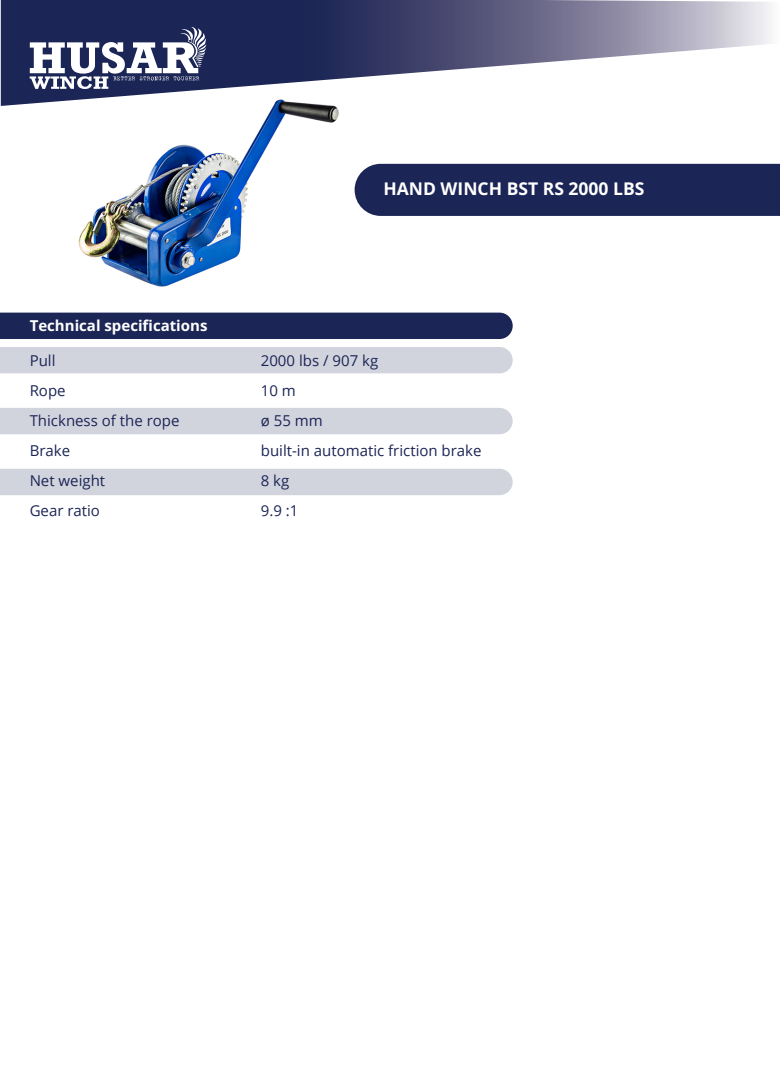
<style>
.page{position:relative;width:780px;height:1088px;background:#fff}
.page>*{position:absolute;margin:0;border:0;box-sizing:border-box;transform-origin:0 0}
.t1{font:700 17.5px "Open Sans";color:#fff}
.t2{font:15px/30px "Open Sans";color:#1b2556}
.t3{font:700 15px "Open Sans";color:#fff}
</style>
<div class="page">
<img style="left:24px;top:106px;width:378px;height:268px">
<svg style="left:1px;top:0;width:769px;height:106px"></svg>
<svg style="left:30px;top:27px;width:176px;height:62px"></svg>
<div style="left:0;top:313px;width:512px;height:26px;background:#1b2556"></div>
<div style="left:354px;top:164px;width:426px;height:52px;background:#1b2556"></div>
<div style="left:0;top:347px;width:512px;height:26px;background:#d2d4dd"></div>
<div style="left:0;top:408px;width:512px;height:26px;background:#d2d4dd"></div>
<div style="left:0;top:469px;width:512px;height:26px;background:#d2d4dd"></div>
<p class="t3" style="left:30px;top:315px;width:179px">Technical specifications</p>
<p class="t1" style="left:383px;top:176px;width:262px">HAND WINCH BST RS 2000 LBS</p>
<p class="t2" style="left:30px;top:345px;width:151px">Pull<br>Rope<br>Thickness of the rope<br>Brake<br>Net weight<br>Gear ratio</p>
<p class="t2" style="left:261px;top:345px;width:222px">2000 lbs / 907 kg<br>10 m<br>ø 55 mm<br>built-in automatic friction brake<br>8 kg<br>9.9 :1</p>
</div>
